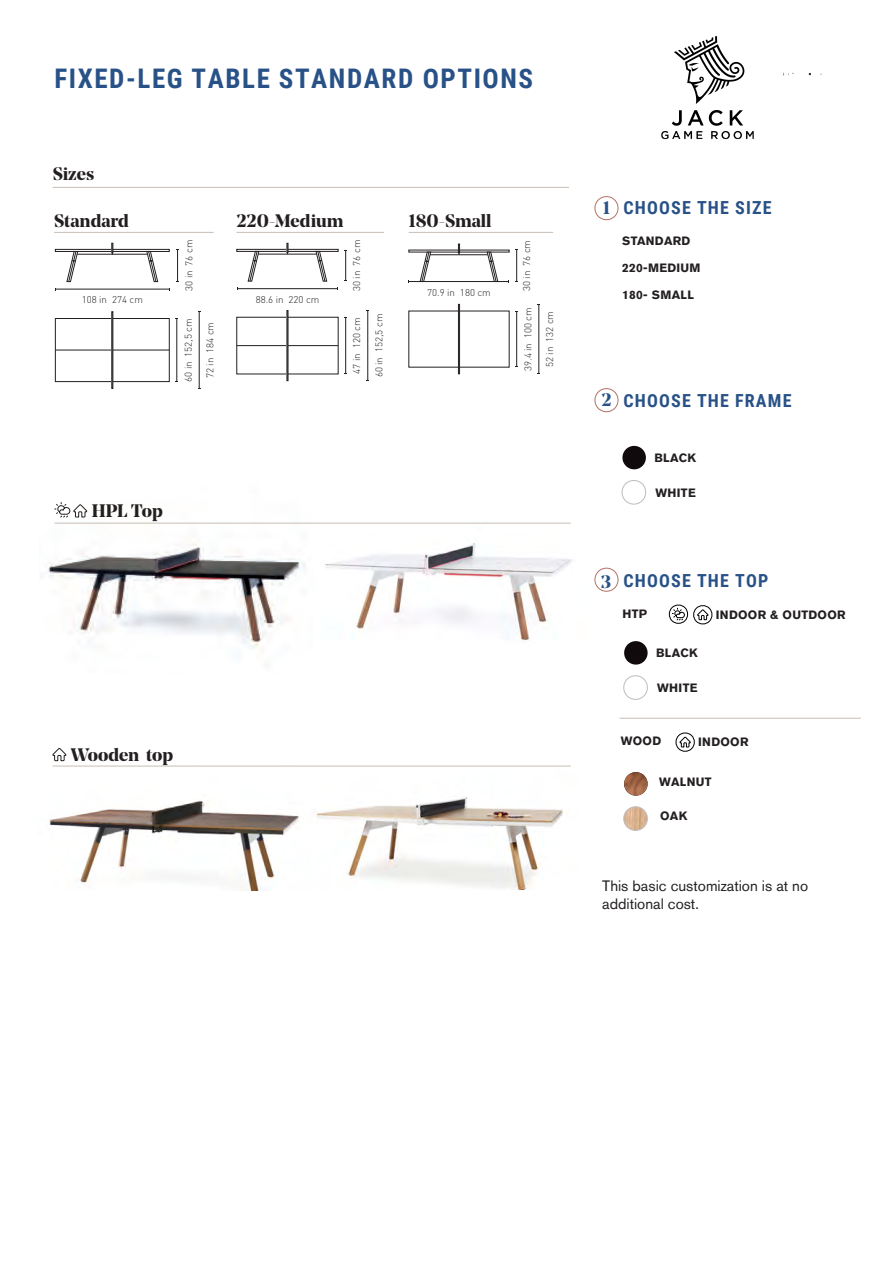
<style>
.page{position:relative;width:893px;height:1263px;background:#fff}
.page>*{position:absolute;margin:0;border:0;box-sizing:border-box;transform-origin:0 0}
.t1{font:700 27px "Roboto Condensed";letter-spacing:.06em;color:#285287}
.t2{font:700 18px "Noe Display";color:#231f20}
.t3{font:700 18px "Roboto Condensed";letter-spacing:.065em;color:#285287}
.t4{font:700 18px "Noe Display";color:#285287}
.t5{font:15px/18px "Akzidenz Grotesk BQ";color:#231f20}
.t6{font:700 12px "Akzidenz Grotesk BQ";letter-spacing:.025em;color:#231f20}
.t7{font:300 9.75px "DIN";color:#231f20}
.s1{font-style:inherit}
</style>
<div class="page">
<svg style="left:668px;top:604px;width:45px;height:21px"></svg>
<svg style="left:622px;top:445px;width:24px;height:25px"></svg>
<svg style="left:621px;top:480px;width:26px;height:25px"></svg>
<svg style="left:594px;top:196px;width:25px;height:25px"></svg>
<svg style="left:594px;top:567px;width:25px;height:25px"></svg>
<hr style="left:54px;top:232px;width:160px;height:1px;background:#c7beb6">
<hr style="left:237px;top:232px;width:147px;height:1px;background:#c7beb6">
<hr style="left:409px;top:232px;width:144px;height:1px;background:#c7beb6">
<div style="left:55px;top:318px;width:114px;height:64px;border:1px solid #231f20"></div>
<hr style="left:55px;top:350px;width:114px;height:1px;background:#231f20">
<div style="left:112px;top:311px;width:1px;height:78px;border:1px solid #231f20"></div>
<div style="left:55px;top:249px;width:114px;height:3px;border:1px solid #231f20"></div>
<svg style="left:66px;top:243px;width:92px;height:39px"></svg>
<hr style="left:56px;top:289px;width:113px;height:1px;background:#231f20">
<hr style="left:177px;top:319px;width:1px;height:62px;background:#231f20">
<hr style="left:177px;top:249px;width:1px;height:32px;background:#231f20">
<hr style="left:199px;top:312px;width:1px;height:76px;background:#231f20">
<hr style="left:237px;top:288px;width:101px;height:1px;background:#231f20">
<hr style="left:345px;top:317px;width:1px;height:57px;background:#231f20">
<hr style="left:367px;top:311px;width:1px;height:69px;background:#231f20">
<hr style="left:345px;top:250px;width:1px;height:31px;background:#231f20">
<div style="left:237px;top:249px;width:101px;height:3px;border:1px solid #231f20"></div>
<svg style="left:248px;top:251px;width:11px;height:31px"></svg>
<svg style="left:316px;top:251px;width:11px;height:31px"></svg>
<hr style="left:258px;top:254px;width:59px;height:1px;background:#231f20">
<div style="left:237px;top:317px;width:101px;height:57px;border:1px solid #231f20"></div>
<hr style="left:237px;top:345px;width:101px;height:1px;background:#231f20">
<div style="left:287px;top:310px;width:1px;height:71px;border:1px solid #231f20"></div>
<hr style="left:409px;top:281px;width:100px;height:1px;background:#231f20">
<hr style="left:516px;top:311px;width:1px;height:56px;background:#231f20">
<hr style="left:539px;top:305px;width:1px;height:69px;background:#231f20">
<hr style="left:516px;top:250px;width:1px;height:31px;background:#231f20">
<div style="left:458px;top:304px;width:2px;height:70px;border:1px solid #231f20"></div>
<svg style="left:420px;top:252px;width:11px;height:29px"></svg>
<svg style="left:487px;top:252px;width:11px;height:29px"></svg>
<hr style="left:430px;top:254px;width:58px;height:1px;background:#231f20">
<svg style="left:458px;top:244px;width:2px;height:11px"></svg>
<svg style="left:594px;top:388px;width:25px;height:25px"></svg>
<svg style="left:675px;top:732px;width:20px;height:20px"></svg>
<svg style="left:624px;top:641px;width:24px;height:24px"></svg>
<svg style="left:623px;top:675px;width:25px;height:25px"></svg>
<img style="left:624px;top:772px;width:24px;height:24px">
<svg style="left:623px;top:806px;width:25px;height:25px"></svg>
<hr style="left:619px;top:718px;width:242px;height:1px;background:#c7beb6">
<img style="left:42px;top:510px;width:531px;height:143px">
<img style="left:48px;top:754px;width:258px;height:136px">
<img style="left:306px;top:765px;width:265px;height:125px">
<svg style="left:54px;top:502px;width:33px;height:15px"></svg>
<hr style="left:54px;top:523px;width:517px;height:1px;background:#c7beb6">
<svg style="left:52px;top:748px;width:14px;height:13px"></svg>
<hr style="left:53px;top:766px;width:518px;height:1px;background:#c7beb6">
<hr style="left:53px;top:187px;width:516px;height:1px;background:#c7beb6">
<img style="left:661px;top:36px;width:93px;height:104px">
<p class="t1" style="left:54px;top:60px;width:480px"><span class="s1">FIXED-LEG TABLE</span> STANDARD OPTIONS</p>
<p class="t2" style="left:53px;top:162px;width:43px">Sizes</p>
<p class="t2" style="left:54px;top:209px;width:76px">Standard</p>
<p class="t2" style="left:237px;top:209px;width:109px">220-Medium</p>
<p class="t2" style="left:409px;top:209px;width:85px">180-Small</p>
<p class="t7" style="left:82px;top:294px;width:63px">108 in 274 cm</p>
<p class="t7" style="left:183px;top:291px;width:53px;rotate:-90deg">30 in 76 cm</p>
<p class="t7" style="left:182px;top:382px;width:65px;rotate:-90deg">60 in 152,5 cm</p>
<p class="t7" style="left:204px;top:378px;width:58px;rotate:-90deg">72 in 184 cm</p>
<p class="t7" style="left:256px;top:294px;width:65px">88.6 in 220 cm</p>
<p class="t7" style="left:351px;top:291px;width:53px;rotate:-90deg">30 in 76 cm</p>
<p class="t7" style="left:351px;top:374px;width:58px;rotate:-90deg">47 in 120 cm</p>
<p class="t7" style="left:373px;top:377px;width:65px;rotate:-90deg">60 in 152,5 cm</p>
<p class="t7" style="left:427px;top:287px;width:65px">70.9 in 180 cm</p>
<p class="t7" style="left:521px;top:291px;width:53px;rotate:-90deg">30 in 76 cm</p>
<p class="t7" style="left:522px;top:371px;width:65px;rotate:-90deg">39.4 in 100 cm</p>
<p class="t7" style="left:544px;top:367px;width:58px;rotate:-90deg">52 in 132 cm</p>
<p class="t2" style="left:92px;top:499px;width:72px">HPL Top</p>
<p class="t2" style="left:71px;top:743px;width:104px">Wooden top</p>
<p class="t4" style="left:603px;top:196px;width:9px">1</p>
<p class="t3" style="left:623px;top:195px;width:150px">CHOOSE THE SIZE</p>
<p class="t6" style="left:622px;top:234px;width:70px">STANDARD</p>
<p class="t6" style="left:622px;top:261px;width:80px">220-MEDIUM</p>
<p class="t6" style="left:622px;top:288px;width:73px">180- SMALL</p>
<p class="t4" style="left:601px;top:388px;width:12px">2</p>
<h2 class="t3" style="left:623px;top:388px;width:169px">CHOOSE THE FRAME</h2>
<p class="t6" style="left:654px;top:451px;width:43px">BLACK</p>
<p class="t6" style="left:656px;top:486px;width:42px">WHITE</p>
<p class="t4" style="left:601px;top:570px;width:12px">3</p>
<h2 class="t3" style="left:623px;top:568px;width:146px">CHOOSE THE <span class="s1">TOP</span></h2>
<p class="t6" style="left:622px;top:607px;width:26px">HTP</p>
<p class="t6" style="left:656px;top:646px;width:43px">BLACK</p>
<p class="t6" style="left:657px;top:681px;width:42px">WHITE</p>
<p class="t6" style="left:716px;top:607px;width:131px">INDOOR &amp; OUTDOOR</p>
<p class="t6" style="left:621px;top:734px;width:42px">WOOD</p>
<p class="t6" style="left:698px;top:735px;width:52px">INDOOR</p>
<p class="t6" style="left:659px;top:774px;width:54px">WALNUT</p>
<p class="t6" style="left:660px;top:809px;width:29px">OAK</p>
<p class="t5" style="left:602px;top:877px;width:207px">This basic customization is at no additional cost.</p>
</div>
